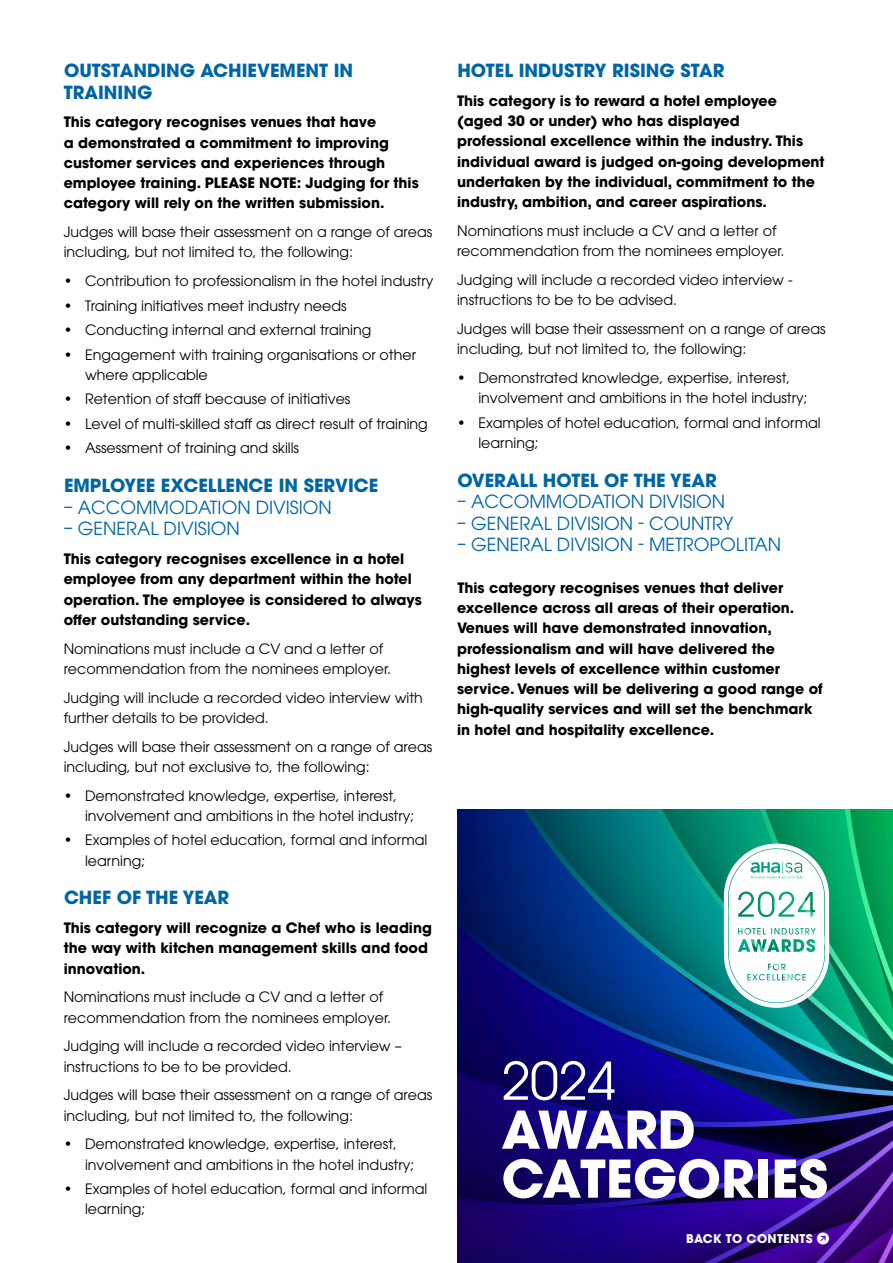
<style>
.page{position:relative;width:893px;height:1263px;background:#fff}
.page>*{position:absolute;margin:0;border:0;box-sizing:border-box;transform-origin:0 0}
.t1{font:700 51.6px/49.1px "ITC Avant Garde Pro";color:#fff}
.t2{font:51.6px "ITC Avant Garde Pro";color:#fff}
.t3{font:700 18px/21.6px "ITC Avant Garde Pro";color:#0065a4}
.t4{font:18px "ITC Avant Garde Pro";color:#0065a4}
.t5{font:14.25px/20.2px "ITC Avant Garde Pro";color:#000}
.t6{font:700 14.25px/20.2px "ITC Avant Garde Pro";color:#000}
.t7{font:700 12px "ITC Avant Garde Pro";letter-spacing:.03em;color:#fff}
</style>
<div class="page">
<img style="left:458px;top:809px;width:435px;height:454px">
<svg style="left:724px;top:843px;width:105px;height:165px"></svg>
<svg style="left:817px;top:1232px;width:12px;height:12px"></svg>
<p class="t3" style="left:64px;top:59px;width:291px">OUTSTANDING ACHIEVEMENT IN<br>TRAINING</p>
<p class="t6" style="left:64px;top:112px;width:357px">This category recognises venues that have<br>a demonstrated a commitment to improving customer services and experiences through employee training. PLEASE NOTE: Judging for this category will rely on the written submission.</p>
<p class="t5" style="left:64px;top:222px;width:370px">Judges will base their assessment on a range of areas including, but not limited to, the following:</p>
<p class="t5" style="left:64px;top:271px;width:371px">• Contribution to professionalism in the hotel industry</p>
<p class="t5" style="left:64px;top:295px;width:284px">• Training initiatives meet industry needs</p>
<p class="t5" style="left:64px;top:320px;width:309px">• Conducting internal and external training</p>
<p class="t5" style="left:85px;top:344px;width:332px;text-indent:-21px">• Engagement with training organisations or other where applicable</p>
<p class="t5" style="left:64px;top:389px;width:288px">• Retention of staff because of initiatives</p>
<p class="t5" style="left:64px;top:413px;width:366px">• Level of multi-skilled staff as direct result of training</p>
<p class="t5" style="left:64px;top:438px;width:237px">• Assessment of training and skills</p>
<p class="t3" style="left:64px;top:474px;width:316px">EMPLOYEE EXCELLENCE IN SERVICE</p>
<p class="t4" style="left:64px;top:496px;width:270px">– ACCOMMODATION DIVISION</p>
<p class="t4" style="left:64px;top:518px;width:178px">– GENERAL DIVISION</p>
<p class="t6" style="left:64px;top:549px;width:360px">This category recognises excellence in a hotel employee from any department within the hotel operation. The employee is considered to always offer outstanding service.</p>
<p class="t5" style="left:64px;top:638px;width:329px">Nominations must include a CV and a letter of recommendation from the nominees employer.</p>
<p class="t5" style="left:64px;top:687px;width:361px">Judging will include a recorded video interview with further details to be provided.</p>
<p class="t5" style="left:64px;top:736px;width:370px">Judges will base their assessment on a range of areas including, but not exclusive to, the following:</p>
<p class="t5" style="left:85px;top:785px;width:331px;text-indent:-21px">• Demonstrated knowledge, expertise, interest, involvement and ambitions in the hotel industry;</p>
<p class="t5" style="left:85px;top:830px;width:344px;text-indent:-21px">• Examples of hotel education, formal and informal learning;</p>
<p class="t3" style="left:64px;top:887px;width:167px">CHEF OF THE YEAR</p>
<p class="t6" style="left:64px;top:917px;width:370px">This category will recognize a Chef who is leading the way with kitchen management skills and food innovation.</p>
<p class="t5" style="left:64px;top:987px;width:329px">Nominations must include a CV and a letter of recommendation from the nominees employer.</p>
<p class="t5" style="left:64px;top:1036px;width:340px">Judging will include a recorded video interview – instructions to be to be provided.</p>
<p class="t5" style="left:64px;top:1085px;width:370px">Judges will base their assessment on a range of areas including, but not limited to, the following:</p>
<p class="t5" style="left:85px;top:1134px;width:331px;text-indent:-21px">• Demonstrated knowledge, expertise, interest, involvement and ambitions in the hotel industry;</p>
<p class="t5" style="left:85px;top:1178px;width:344px;text-indent:-21px">• Examples of hotel education, formal and informal learning;</p>
<p class="t3" style="left:457px;top:59px;width:269px">HOTEL INDUSTRY RISING STAR</p>
<p class="t6" style="left:457px;top:90px;width:369px">This category is to reward a hotel employee (aged 30 or under) who has displayed professional excellence within the industry. This individual award is judged on-going development undertaken by the individual, commitment to the industry, ambition, and career aspirations.</p>
<p class="t5" style="left:457px;top:220px;width:329px">Nominations must include a CV and a letter of recommendation from the nominees employer.</p>
<p class="t5" style="left:457px;top:269px;width:337px">Judging will include a recorded video interview - instructions to be to be advised.</p>
<p class="t5" style="left:457px;top:318px;width:370px">Judges will base their assessment on a range of areas including, but not limited to, the following:</p>
<p class="t5" style="left:478px;top:367px;width:331px;text-indent:-21px">• Demonstrated knowledge, expertise, interest, involvement and ambitions in the hotel industry;</p>
<p class="t5" style="left:478px;top:412px;width:344px;text-indent:-21px">• Examples of hotel education, formal and informal learning;</p>
<p class="t3" style="left:457px;top:469px;width:261px">OVERALL HOTEL OF THE YEAR</p>
<p class="t4" style="left:457px;top:490px;width:270px">– ACCOMMODATION DIVISION</p>
<p class="t4" style="left:457px;top:512px;width:278px">– GENERAL DIVISION - COUNTRY</p>
<p class="t4" style="left:457px;top:534px;width:325px">– GENERAL DIVISION - METROPOLITAN</p>
<p class="t6" style="left:457px;top:577px;width:367px">This category recognises venues that deliver excellence across all areas of their operation.<br>Venues will have demonstrated innovation, professionalism and will have delivered the highest levels of excellence within customer service. Venues will be delivering a good range of high-quality services and will set the benchmark in hotel and hospitality excellence.</p>
<h1 class="t2" style="left:502px;top:1049px;width:116px">2024</h1>
<h1 class="t1" style="left:501px;top:1105px;width:328px">AWARD<br>CATEGORIES</h1>
<p class="t7" style="left:686px;top:1230px;width:128px">BACK TO CONTENTS</p>
</div>
